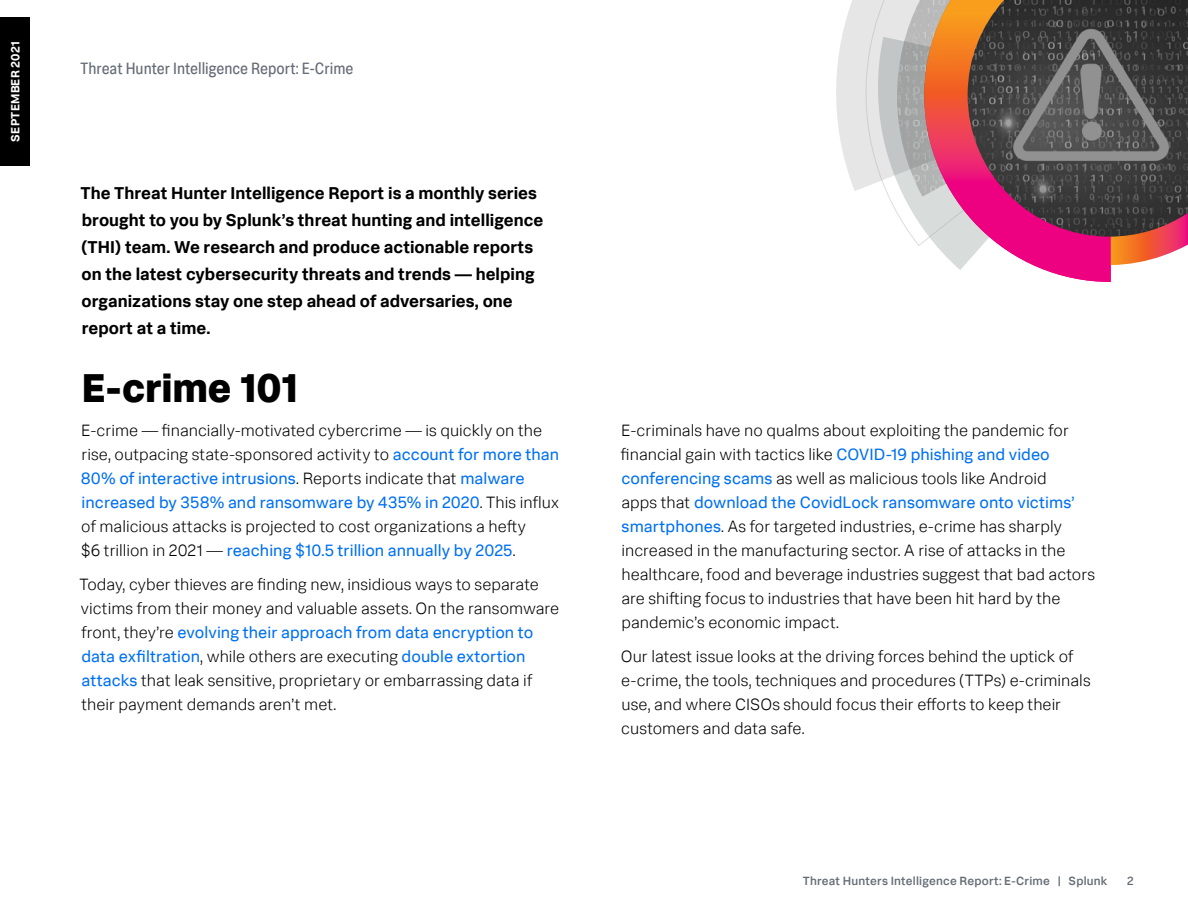
<style>
.page{position:relative;width:1188px;height:918px;background:#fff}
.page>*{position:absolute;margin:0;border:0;box-sizing:border-box;transform-origin:0 0}
.t1{font:800 40.5px "Splunk Data Sans Pro";letter-spacing:-.005em;color:#000}
.t2{font:700 17.25px/27px "Splunk Data Sans Pro";color:#000}
.t3{font:300 16.5px/24px "Splunk Data Sans Pro";color:#000}
.t4{font:16.5px "Splunk Data Sans Pro Cd";color:#656c76}
.t5{font:500 12px "Splunk Data Sans Pro";letter-spacing:.015em;color:#656c76}
.t6{font:700 12px "Splunk Data Sans Pro";letter-spacing:.02em;color:#fff}
.s1{font-weight:400;color:#0070f3}
</style>
<div class="page">
<div style="left:0;top:17px;width:30px;height:149px;background:#000"></div>
<svg style="left:836px;top:0;width:30px;height:191px;fill:#e7e6e7"></svg>
<svg style="left:866px;top:0;width:55px;height:246px"></svg>
<img style="left:888px;top:0;width:36px;height:244px">
<svg style="left:1111px;top:237px;width:77px;height:28px"></svg>
<svg style="left:924px;top:0;width:187px;height:282px"></svg>
<img style="left:968px;top:0;width:220px;height:237px">
<p class="t6" style="left:8px;top:142px;width:102px;rotate:-90deg">SEPTEMBER 2021</p>
<p class="t4" style="left:80px;top:59px;width:275px">Threat Hunter Intelligence Report: E-Crime</p>
<p class="t2" style="left:80px;top:180px;width:465px">The Threat Hunter Intelligence Report is a monthly series brought to you by Splunk’s threat hunting and intelligence (THI) team. We research and produce actionable reports on the latest cybersecurity threats and trends — helping organizations stay one step ahead of adversaries, one report at a time.</p>
<h1 class="t1" style="left:82px;top:363px;width:218px">E-crime 101</h1>
<p class="t3" style="left:81px;top:418px;width:480px">E-crime — financially-motivated cybercrime — is quickly on the rise, outpacing state-sponsored activity to <span class="s1">account for more than 80% of interactive intrusions</span>. Reports indicate that <span class="s1">malware increased by 358% and ransomware by 435% in 2020</span>. This influx of malicious attacks is projected to cost organizations a hefty<br>$6 trillion in 2021 — <span class="s1">reaching $10.5 trillion annually by 2025</span>.</p>
<p class="t3" style="left:80px;top:572px;width:481px">Today, cyber thieves are finding new, insidious ways to separate victims from their money and valuable assets. On the ransomware front, they’re <span class="s1">evolving their approach from data encryption to data exfiltration</span>, while others are executing <span class="s1">double extortion attacks</span> that leak sensitive, proprietary or embarrassing data if their payment demands aren’t met.</p>
<p class="t3" style="left:621px;top:418px;width:476px">E-criminals have no qualms about exploiting the pandemic for financial gain with tactics like <span class="s1">COVID-19 phishing and video conferencing scams</span> as well as malicious tools like Android<br>apps that <span class="s1">download the CovidLock ransomware onto victims’ smartphones</span>. As for targeted industries, e-crime has sharply increased in the manufacturing sector. A rise of attacks in the healthcare, food and beverage industries suggest that bad actors are shifting focus to industries that have been hit hard by the pandemic’s economic impact.</p>
<p class="t3" style="left:621px;top:644px;width:471px">Our latest issue looks at the driving forces behind the uptick of e-crime, the tools, techniques and procedures (TTPs) e-criminals use, and where CISOs should focus their efforts to keep their customers and data safe.</p>
<p class="t5" style="left:803px;top:873px;width:306px">Threat Hunters Intelligence Report: E-Crime | Splunk</p>
<p class="t5" style="left:1127px;top:873px;width:9px">2</p>
</div>
